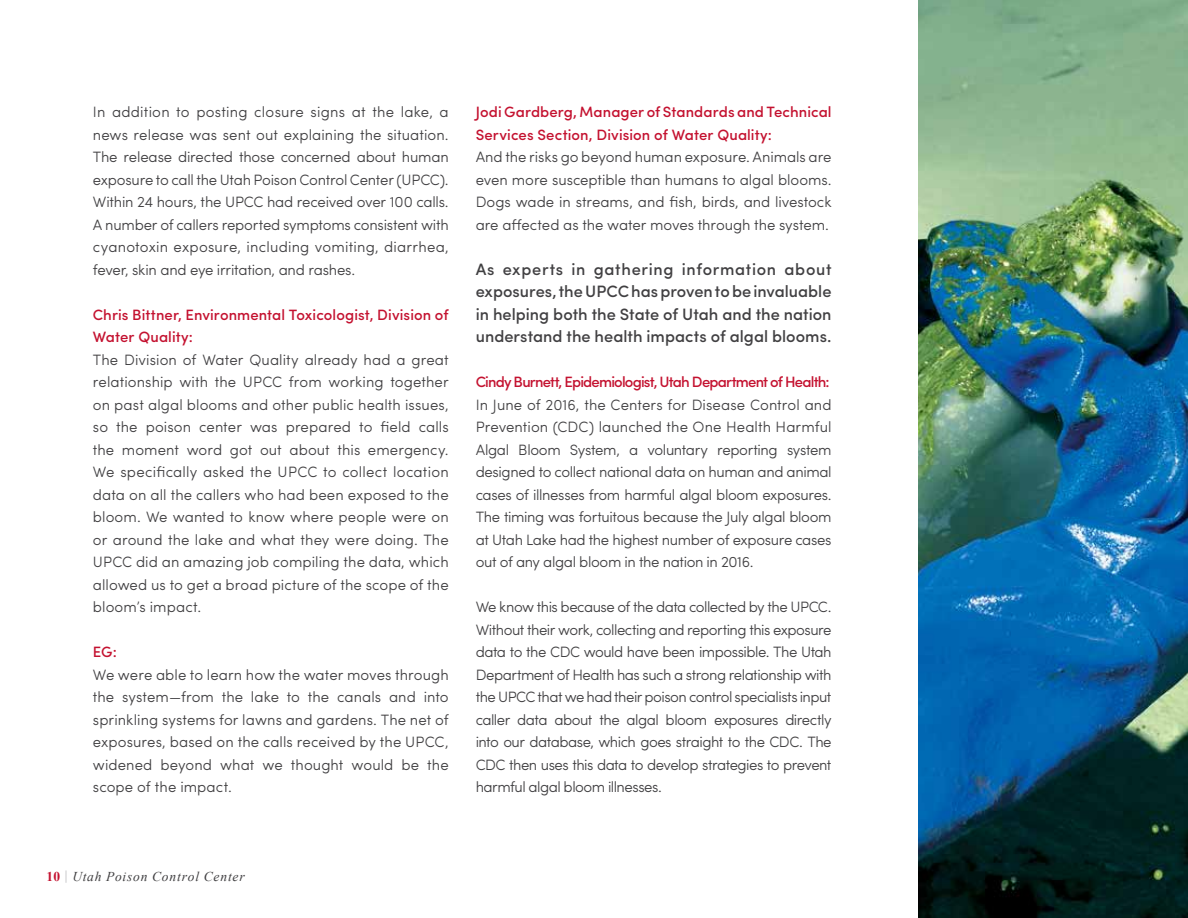
<style>
.page{position:relative;width:1188px;height:918px;background:#fff}
.page>*{position:absolute;margin:0;border:0;box-sizing:border-box;transform-origin:0 0}
.t1{font:500 16.5px/22.5px "Sofia Pro";color:#414042;text-align:justify}
.t2{font:300 15px/22.5px "Sofia Pro";letter-spacing:-.01em;color:#414042;text-align:justify}
.t3{font:500 15px/22.5px "Sofia Pro";letter-spacing:.005em;color:#c41230}
.t4{font:500 15px "Sofia Pro";letter-spacing:-.055em;color:#c41230}
.t5{font:italic 13.5px "Times New Roman";letter-spacing:.06em;color:#414042}
.s1{font-weight:700;font-style:normal;color:#c41230}
.s2{font-style:normal;color:#a7a9ac}
</style>
<div class="page">
<img style="left:918px;top:0;width:270px;height:918px">
<p class="t2" style="left:93px;top:100px;width:357px">In addition to posting closure signs at the lake, a news release was sent out explaining the situation.<br>The release directed those concerned about human exposure to call the Utah Poison Control Center (UPCC).<br>Within 24 hours, the UPCC had received over 100 calls.<br>A number of callers reported symptoms consistent with cyanotoxin exposure, including vomiting, diarrhea, fever, skin and eye irritation, and rashes.</p>
<p class="t3" style="left:93px;top:302px;width:357px">Chris Bittner, Environmental Toxicologist, Division of<br>Water Quality:</p>
<p class="t2" style="left:93px;top:347px;width:357px">The Division of Water Quality already had a great relationship with the UPCC from working together on past algal blooms and other public health issues, so the poison center was prepared to field calls the moment word got out about this emergency.<br>We specifically asked the UPCC to collect location data on all the callers who had been exposed to the bloom. We wanted to know where people were on or around the lake and what they were doing. The UPCC did an amazing job compiling the data, which allowed us to get a broad picture of the scope of the bloom’s impact.</p>
<p class="t3" style="left:93px;top:640px;width:25px">EG:</p>
<p class="t2" style="left:93px;top:662px;width:357px">We were able to learn how the water moves through the system—from the lake to the canals and into sprinkling systems for lawns and gardens. The net of exposures, based on the calls received by the UPCC, widened beyond what we thought would be the scope of the impact.</p>
<p class="t3" style="left:476px;top:100px;width:357px">Jodi Gardberg, Manager of Standards and Technical<br>Services Section, Division of Water Quality:</p>
<p class="t2" style="left:476px;top:145px;width:357px">And the risks go beyond human exposure. Animals are even more susceptible than humans to algal blooms.<br>Dogs wade in streams, and fish, birds, and livestock are affected as the water moves through the system.</p>
<p class="t1" style="left:476px;top:257px;width:357px">As experts in gathering information about exposures, the UPCC has proven to be invaluable in helping both the State of Utah and the nation understand the health impacts of algal blooms.</p>
<p class="t4" style="left:476px;top:371px;width:355px">Cindy Burnett, Epidemiologist, Utah Department of Health:</p>
<p class="t2" style="left:476px;top:392px;width:357px">In June of 2016, the Centers for Disease Control and Prevention (CDC) launched the One Health Harmful Algal Bloom System, a voluntary reporting system designed to collect national data on human and animal cases of illnesses from harmful algal bloom exposures.<br>The timing was fortuitous because the July algal bloom at Utah Lake had the highest number of exposure cases out of any algal bloom in the nation in 2016.</p>
<p class="t2" style="left:476px;top:595px;width:357px">We know this because of the data collected by the UPCC.<br>Without their work, collecting and reporting this exposure data to the CDC would have been impossible. The Utah Department of Health has such a strong relationship with the UPCC that we had their poison control specialists input caller data about the algal bloom exposures directly into our database, which goes straight to the CDC. The CDC then uses this data to develop strategies to prevent harmful algal bloom illnesses.</p>
<p class="t5" style="left:46px;top:867px;width:200px"><span class="s1">10</span> <span class="s2">|</span> Utah Poison Control Center</p>
</div>
